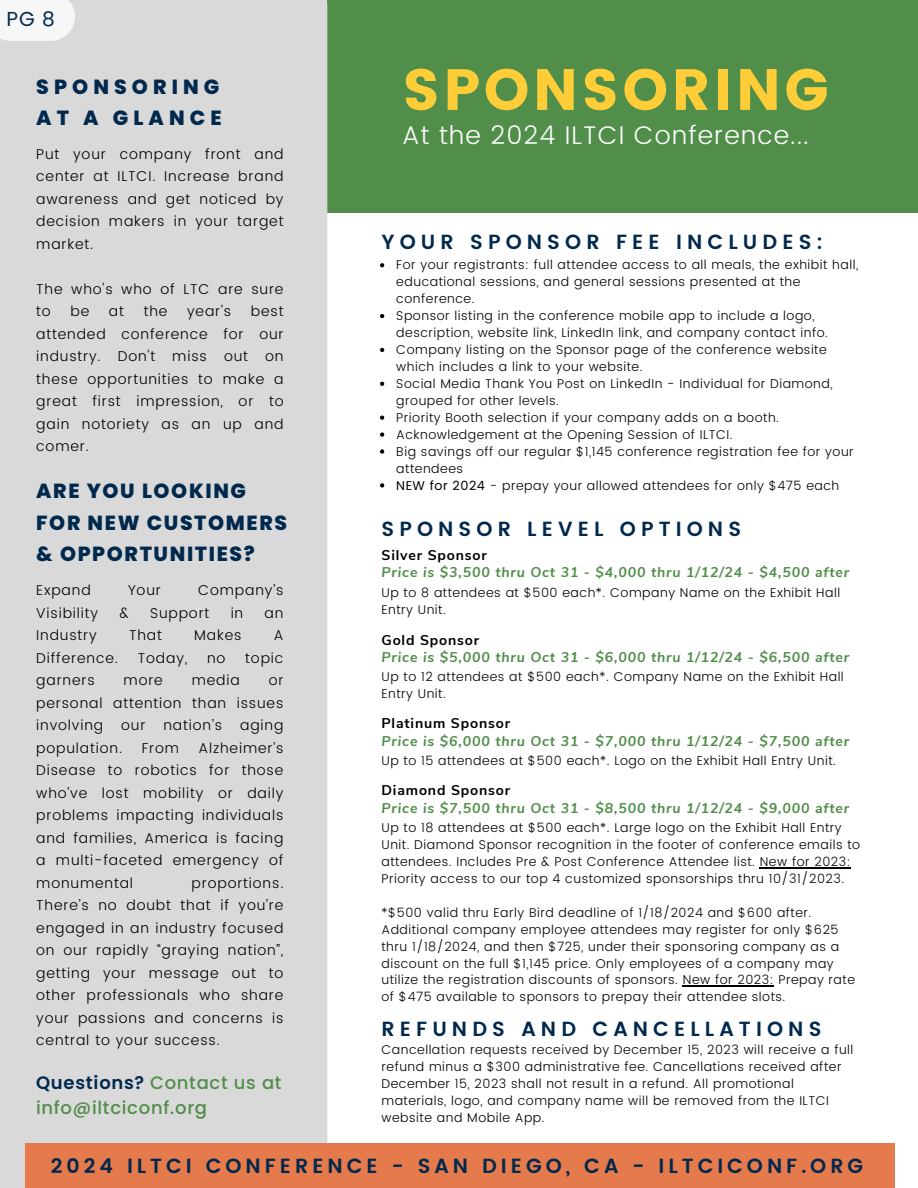
<style>
.page{position:relative;width:918px;height:1188px;background:#fff}
.page>*{position:absolute;margin:0;border:0;box-sizing:border-box;transform-origin:0 0}
.t1{font:57.9px "Poppins";letter-spacing:.06em;color:#ffcd37}
.t2{font:300 25.5px "Poppins";letter-spacing:.04em;color:#fff}
.t3{font:600 20.4px "Poppins";letter-spacing:.25em;color:#00294d}
.t4{font:600 20.4px "Poppins";letter-spacing:.195em;color:#00294d}
.t5{font:800 20.4px/31.5px "Poppins";letter-spacing:.08em;color:#00294d}
.t6{font:800 20.4px "Poppins";letter-spacing:.25em;color:#00294d}
.t7{font:20.1px "Poppins";color:#00294d}
.t8{font:500 18px "Poppins";letter-spacing:.04em;color:#518e4a}
.t9{font:300 14.25px/22.5px "Poppins";letter-spacing:.06em;color:#000;text-align:justify}
.t10{font:italic 700 14.1px "Nunito Sans";letter-spacing:.06em;color:#518e4a}
.t11{font:700 14.1px "Nunito Sans";letter-spacing:.06em;color:#000}
.t12{font:300 12.75px/17px "Poppins";letter-spacing:.04em;color:#000}
.s1{font-weight:600;color:#00294d}
.s2{font-weight:400}
</style>
<div class="page">
<div style="left:327px;top:0;width:591px;height:212px;background:#518e4a"></div>
<div style="left:0;top:0;width:327px;height:1188px;background:#d9d9d9"></div>
<div style="left:25px;top:1143px;width:870px;height:45px;background:#e57a4c"></div>
<svg style="left:380px;top:263px;width:4px;height:4px"></svg>
<svg style="left:380px;top:314px;width:4px;height:4px"></svg>
<svg style="left:380px;top:348px;width:4px;height:4px"></svg>
<svg style="left:380px;top:382px;width:4px;height:4px"></svg>
<svg style="left:380px;top:416px;width:4px;height:4px"></svg>
<svg style="left:380px;top:432px;width:4px;height:5px"></svg>
<svg style="left:380px;top:449px;width:4px;height:5px"></svg>
<svg style="left:380px;top:483px;width:4px;height:5px"></svg>
<hr style="left:760px;top:867px;width:91px;height:1px;background:#000">
<hr style="left:683px;top:986px;width:91px;height:1px;background:#000">
<svg style="left:0;top:0;width:75px;height:41px"></svg>
<p class="t7" style="left:7px;top:5px;width:50px">PG 8</p>
<p class="t6" style="left:36px;top:72px;width:185px">SPONSORING</p>
<p class="t6" style="left:36px;top:104px;width:187px">AT A GLANCE</p>
<p class="t9" style="left:36px;top:143px;width:249px">Put your company front and center at ILTCI. Increase brand awareness and get noticed by decision makers in your target market.</p>
<p class="t9" style="left:36px;top:278px;width:249px">The who's who of LTC are sure to</p>
<p class="t9" style="left:70px;top:300px;width:20px">be</p>
<p class="t9" style="left:109px;top:300px;width:17px">at</p>
<p class="t9" style="left:144px;top:300px;width:25px">the</p>
<p class="t9" style="left:187px;top:300px;width:46px">year's</p>
<p class="t9" style="left:36px;top:300px;width:249px;text-indent:215px">best attended conference for our industry. Don't miss out on these opportunities to make a great first impression, or to gain notoriety as an up and comer.</p>
<p class="t5" style="left:36px;top:476px;width:252px">ARE YOU LOOKING<br>FOR NEW CUSTOMERS &amp; OPPORTUNITIES?</p>
<p class="t9" style="left:36px;top:579px;width:56px">Expand</p>
<p class="t9" style="left:128px;top:579px;width:34px">Your</p>
<p class="t9" style="left:198px;top:579px;width:87px">Company’s</p>
<p class="t9" style="left:36px;top:601px;width:63px">Visibility</p>
<p class="t9" style="left:119px;top:601px;width:11px">&amp;</p>
<p class="t9" style="left:150px;top:601px;width:61px">Support</p>
<p class="t9" style="left:231px;top:601px;width:14px">in</p>
<p class="t9" style="left:265px;top:601px;width:20px">an</p>
<p class="t9" style="left:36px;top:624px;width:62px">Industry</p>
<p class="t9" style="left:129px;top:624px;width:34px">That</p>
<p class="t9" style="left:194px;top:624px;width:49px">Makes</p>
<p class="t9" style="left:274px;top:624px;width:11px">A</p>
<p class="t9" style="left:36px;top:646px;width:83px">Difference.</p>
<p class="t9" style="left:138px;top:646px;width:51px">Today,</p>
<p class="t9" style="left:207px;top:646px;width:20px">no</p>
<p class="t9" style="left:245px;top:646px;width:40px">topic</p>
<p class="t9" style="left:36px;top:669px;width:60px">garners</p>
<p class="t9" style="left:124px;top:669px;width:41px">more</p>
<p class="t9" style="left:192px;top:669px;width:50px">media</p>
<p class="t9" style="left:36px;top:669px;width:249px;text-indent:232px">or personal attention than issues involving</p>
<p class="t9" style="left:121px;top:714px;width:26px">our</p>
<p class="t9" style="left:163px;top:714px;width:60px">nation’s</p>
<p class="t9" style="left:240px;top:714px;width:45px">aging</p>
<p class="t9" style="left:36px;top:736px;width:249px;text-indent:162px">Alzheimer’s Disease to robotics for those who’ve lost mobility or daily problems impacting individuals and families, America is facing a multi-faceted emergency of monumental</p>
<p class="t9" style="left:36px;top:736px;width:87px">population.</p>
<p class="t9" style="left:142px;top:736px;width:39px">From</p>
<p class="t9" style="left:36px;top:871px;width:249px;text-indent:155px">proportions.<br>There’s no doubt that if you’re engaged in an industry focused on our rapidly “graying nation”, getting your message out to other professionals who share your passions and concerns is central to your success.</p>
<p class="t8" style="left:36px;top:1070px;width:247px"><span class="s1">Questions?</span> Contact us at</p>
<p class="t8" style="left:36px;top:1095px;width:173px">info@iltciconf.org</p>
<p class="t1" style="left:402px;top:56px;width:428px">SPONSORING</p>
<p class="t2" style="left:402px;top:120px;width:408px">At the 2024 ILTCI Conference...</p>
<p class="t3" style="left:381px;top:230px;width:443px">YOUR SPONSOR FEE INCLUDES:</p>
<p class="t12" style="left:396px;top:257px;width:463px">For your registrants: full attendee access to all meals, the exhibit hall, educational sessions, and general sessions presented at the conference.</p>
<p class="t12" style="left:396px;top:307px;width:433px">Sponsor listing in the conference mobile app to include a logo, description, website link, LinkedIn link, and company contact info.</p>
<p class="t12" style="left:396px;top:341px;width:432px">Company listing on the Sponsor page of the conference website which includes a link to your website.</p>
<p class="t12" style="left:396px;top:375px;width:438px">Social Media Thank You Post on LinkedIn - Individual for Diamond, grouped for other levels.</p>
<p class="t12" style="left:396px;top:409px;width:384px">Priority Booth selection if your company adds on a booth.</p>
<p class="t12" style="left:396px;top:426px;width:338px">Acknowledgement at the Opening Session of ILTCI.</p>
<p class="t12" style="left:396px;top:443px;width:459px">Big savings off our regular $1,145 conference registration fee for your attendees</p>
<p class="t12" style="left:396px;top:477px;width:445px"><span class="s2">NEW for 2024</span> - prepay your allowed attendees for only $475 each</p>
<p class="t3" style="left:381px;top:517px;width:361px">SPONSOR LEVEL OPTIONS</p>
<p class="t11" style="left:381px;top:546px;width:107px">Silver Sponsor</p>
<p class="t10" style="left:381px;top:563px;width:469px">Price is $3,500 thru Oct 31 - $4,000 thru 1/12/24 - $4,500 after</p>
<p class="t12" style="left:381px;top:584px;width:460px">Up to 8 attendees at $500 each*. Company Name on the Exhibit Hall<br>Entry Unit.</p>
<p class="t11" style="left:381px;top:631px;width:99px">Gold Sponsor</p>
<p class="t10" style="left:381px;top:647px;width:469px">Price is $5,000 thru Oct 31 - $6,000 thru 1/12/24 - $6,500 after</p>
<p class="t12" style="left:381px;top:668px;width:464px">Up to 12 attendees at $500 each*. Company Name on the Exhibit Hall<br>Entry Unit.</p>
<p class="t11" style="left:381px;top:714px;width:130px">Platinum Sponsor</p>
<p class="t10" style="left:381px;top:732px;width:469px">Price is $6,000 thru Oct 31 - $7,000 thru 1/12/24 - $7,500 after</p>
<p class="t12" style="left:381px;top:752px;width:456px">Up to 15 attendees at $500 each*. Logo on the Exhibit Hall Entry Unit.</p>
<p class="t11" style="left:381px;top:781px;width:130px">Diamond Sponsor</p>
<p class="t10" style="left:381px;top:799px;width:469px">Price is $7,500 thru Oct 31 - $8,500 thru 1/12/24 - $9,000 after</p>
<p class="t12" style="left:381px;top:819px;width:480px">Up to 18 attendees at $500 each*. Large logo on the Exhibit Hall Entry Unit. Diamond Sponsor recognition in the footer of conference emails to attendees. Includes Pre &amp; Post Conference Attendee list. New for 2023:<br>Priority access to our top 4 customized sponsorships thru 10/31/2023.</p>
<p class="t12" style="left:381px;top:904px;width:475px">*$500 valid thru Early Bird deadline of 1/18/2024 and $600 after.<br>Additional company employee attendees may register for only $625 thru 1/18/2024, and then $725, under their sponsoring company as a discount on the full $1,145 price. Only employees of a company may utilize the registration discounts of sponsors. New for 2023: Prepay rate of $475 available to sponsors to prepay their attendee slots.</p>
<p class="t3" style="left:381px;top:1017px;width:441px">REFUNDS AND CANCELLATIONS</p>
<p class="t12" style="left:381px;top:1041px;width:473px">Cancellation requests received by December 15, 2023 will receive a full refund minus a $300 administrative fee. Cancellations received after December 15, 2023 shall not result in a refund. All promotional materials, logo, and company name will be removed from the ILTCI website and Mobile App.</p>
<p class="t4" style="left:51px;top:1154px;width:814px">2024 ILTCI CONFERENCE - SAN DIEGO, CA - ILTCICONF.ORG</p>
</div>
